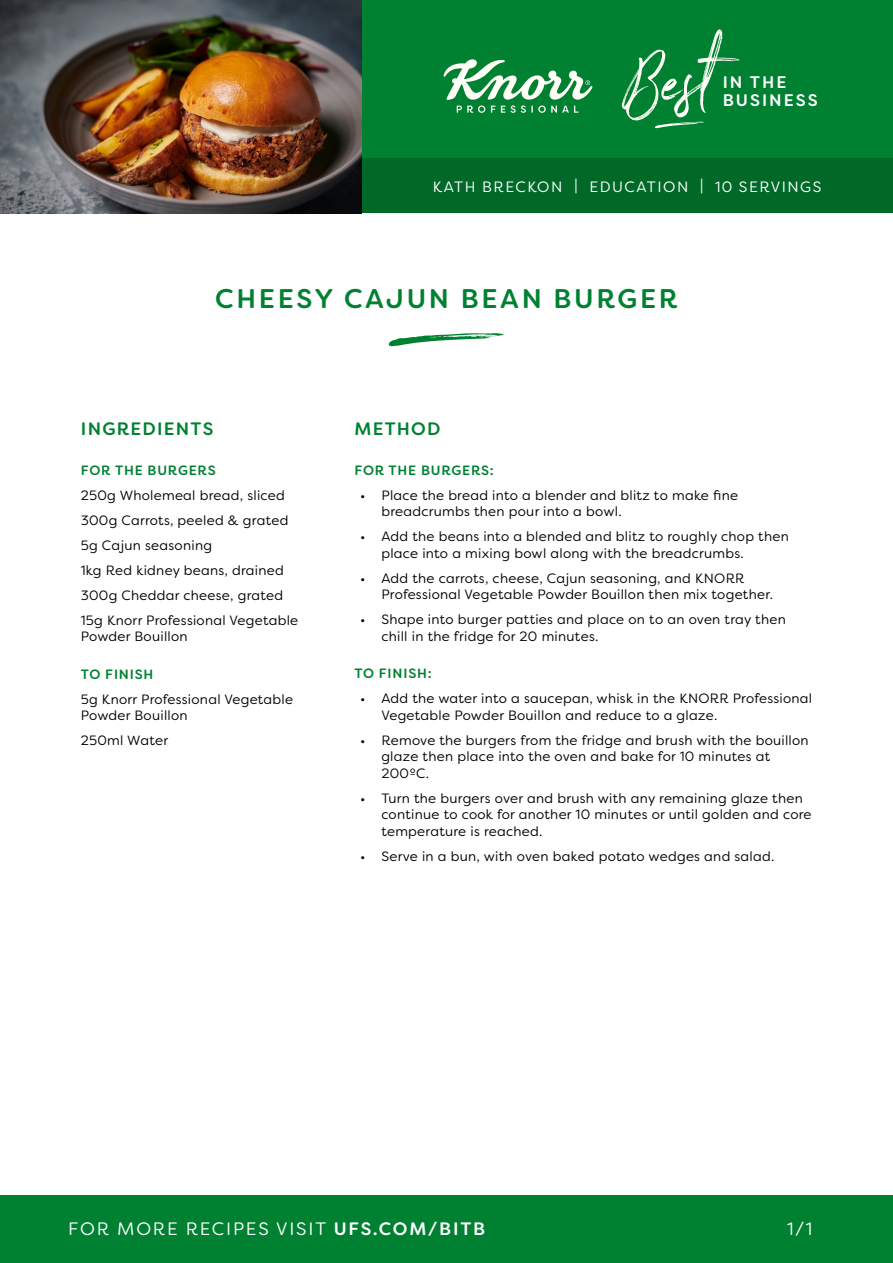
<style>
.page{position:relative;width:893px;height:1263px;background:#fff}
.page>*{position:absolute;margin:0;border:0;box-sizing:border-box;transform-origin:0 0}
.t1{font:500 27px "Filson Soft";letter-spacing:.1em;color:#008132}
.t2{font:18px "Filson Soft";letter-spacing:.1em;color:#fff}
.t3{font:500 18px "Filson Soft";letter-spacing:.07em;color:#008132}
.t4{font:500 16.8px/18.1px "Filson Soft";letter-spacing:.12em;color:#fff}
.t5{font:15px "Filson Soft";letter-spacing:.1em;color:#fff}
.t6{font:13.5px/16.5px "Filson Soft";letter-spacing:.02em;color:#000}
.t7{font:500 13.5px "Filson Soft";letter-spacing:.06em;color:#008132}
.s1{font-weight:500}
</style>
<div class="page">
<div style="left:0;top:1195px;width:893px;height:68px;background:#008132"></div>
<div style="left:361px;top:157px;width:532px;height:56px;background:#006928"></div>
<div style="left:361px;top:0;width:532px;height:157px;background:#008132"></div>
<svg style="left:444px;top:59px;width:149px;height:41px"></svg>
<svg style="left:457px;top:106px;width:28px;height:7px"></svg>
<svg style="left:491px;top:106px;width:87px;height:7px"></svg>
<svg style="left:622px;top:29px;width:118px;height:99px"></svg>
<img style="left:0;top:0;width:361px;height:213px">
<svg style="left:389px;top:333px;width:115px;height:13px"></svg>
<p class="t4" style="left:723px;top:73px;width:97px">IN THE<br>BUSINESS</p>
<p class="t5" style="left:433px;top:177px;width:390px">KATH BRECKON | EDUCATION | 10 SERVINGS</p>
<h1 class="t1" style="left:215px;top:281px;width:464px">CHEESY CAJUN BEAN BURGER</h1>
<h2 class="t3" style="left:81px;top:417px;width:134px">INGREDIENTS</h2>
<h2 class="t3" style="left:355px;top:417px;width:87px">METHOD</h2>
<p class="t7" style="left:81px;top:461px;width:136px">FOR THE BURGERS</p>
<p class="t6" style="left:81px;top:482px;width:219px;line-height:25px">250g Wholemeal bread, sliced<br>300g Carrots, peeled &amp; grated<br>5g Cajun seasoning<br>1kg Red kidney beans, drained<br>300g Cheddar cheese, grated<br>15g Knorr Professional Vegetable</p>
<p class="t6" style="left:81px;top:628px;width:108px">Powder Bouillon</p>
<p class="t7" style="left:81px;top:665px;width:74px">TO FINISH</p>
<p class="t6" style="left:81px;top:691px;width:214px">5g Knorr Professional Vegetable<br>Powder Bouillon</p>
<p class="t6" style="left:81px;top:732px;width:89px">250ml Water</p>
<p class="t7" style="left:354px;top:461px;width:141px">FOR THE BURGERS:</p>
<p class="t6" style="left:381px;top:486px;width:358px;text-indent:-21px">• Place the bread into a blender and blitz to make fine breadcrumbs then pour into a bowl.</p>
<p class="t6" style="left:381px;top:528px;width:409px;text-indent:-21px">• Add the beans into a blended and blitz to roughly chop then place into a mixing bowl along with the breadcrumbs.</p>
<p class="t6" style="left:381px;top:569px;width:393px;text-indent:-21px">• Add the carrots, cheese, Cajun seasoning, and KNORR<br>Professional Vegetable Powder Bouillon then mix together.</p>
<p class="t6" style="left:381px;top:611px;width:406px;text-indent:-21px">• Shape into burger patties and place on to an oven tray then chill in the fridge for 20 minutes.</p>
<p class="t7" style="left:354px;top:665px;width:79px">TO FINISH:</p>
<p class="t6" style="left:381px;top:690px;width:432px;text-indent:-21px">• Add the water into a saucepan, whisk in the KNORR Professional<br>Vegetable Powder Bouillon and reduce to a glaze.</p>
<p class="t6" style="left:381px;top:732px;width:429px;text-indent:-21px">• Remove the burgers from the fridge and brush with the bouillon glaze then place into the oven and bake for 10 minutes at<br>200ºC.</p>
<p class="t6" style="left:381px;top:790px;width:432px;text-indent:-21px">• Turn the burgers over and brush with any remaining glaze then continue to cook for another 10 minutes or until golden and core temperature is reached.</p>
<p class="t6" style="left:360px;top:848px;width:416px">• Serve in a bun, with oven baked potato wedges and salad.</p>
<h2 class="t2" style="left:68px;top:1217px;width:418px">FOR MORE RECIPES VISIT <span class="s1">UFS.COM/BITB</span></h2>
<h2 class="t2" style="left:787px;top:1217px;width:27px">1/1</h2>
</div>
